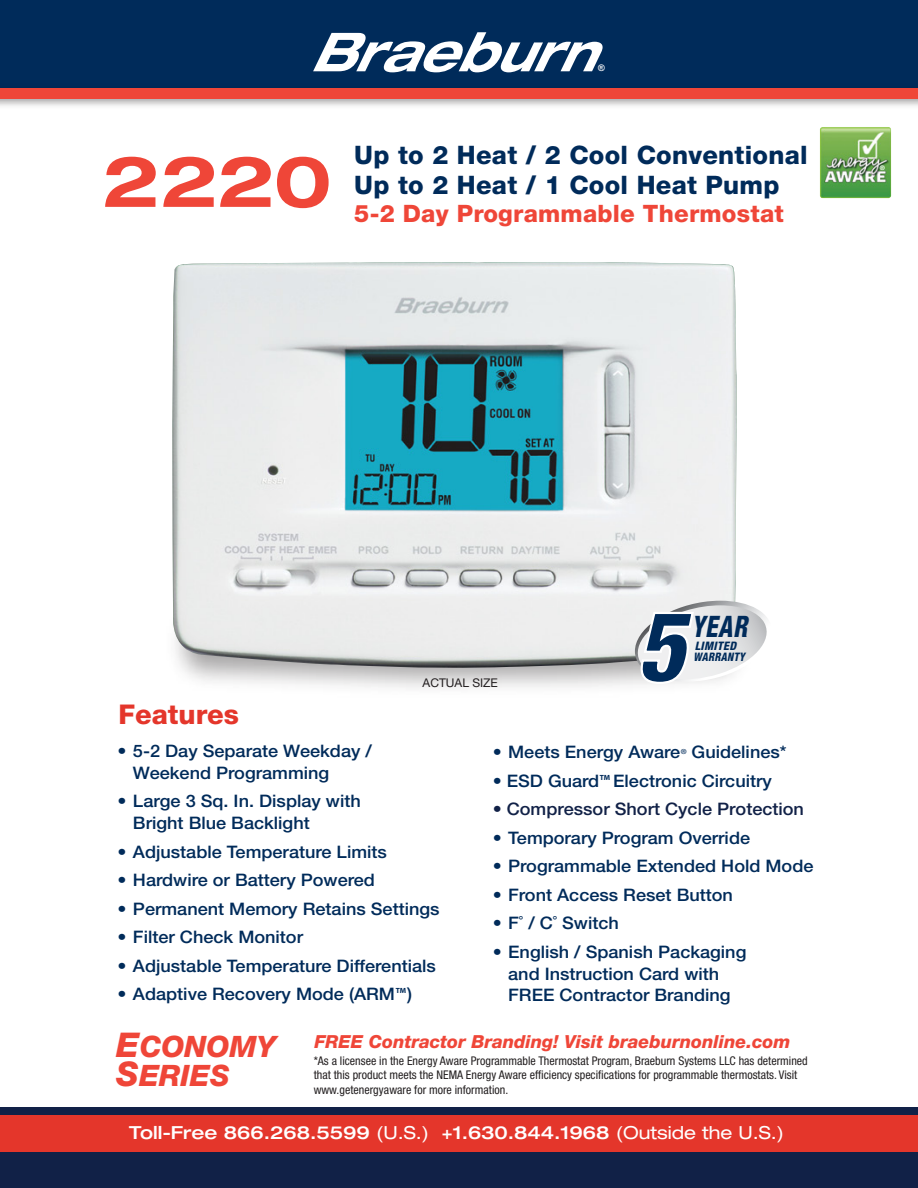
<style>
.page{position:relative;width:918px;height:1188px;background:#fff}
.page>*{position:absolute;margin:0;border:0;box-sizing:border-box;transform-origin:0 0}
.t1{font:italic 900 condensed 98.85px "Helvetica Neue LT Std";color:#002b5a;scale:.94 1}
.t2{font:700 expanded 70.5px "Helvetica Neue LT Std";color:#ef4638}
.t3{font:italic 800 condensed 29.7px "Helvetica Neue LT Std";color:#002b5a;scale:.83 1}
.t4{font:italic 800 29.55px/28.8px "Helvetica Neue LT Std";color:#ef4638}
.t5{font:800 27.15px "Helvetica Neue LT Std";color:#e4362b}
.t6{font:800 25.5px/30px "Helvetica Neue LT Std";letter-spacing:.01em;color:#002b5a}
.t7{font:800 24px "Helvetica Neue LT Std";letter-spacing:.01em;color:#ef4638}
.t8{font:500 expanded 18px "Helvetica Neue LT Std";color:#fff}
.t9{font:italic 800 18px "Helvetica Neue LT Std";color:#ef4638}
.t10{font:500 17.25px/21.8px "Helvetica Neue LT Std";color:#002b5a;scale:1.05 1}
.t11{font:500 17.25px "Helvetica Neue LT Std";color:#112147;scale:1.05 1}
.t12{font:condensed 12px/14.4px "Helvetica Neue LT Std";color:#231f20}
.t13{font:12px "Helvetica Neue LT Std";color:#231f20}
.t14{font:italic 800 condensed 11.7px "Helvetica Neue LT Std";letter-spacing:.03em;color:#002b5a;scale:.9 1}
.t15{font:italic 800 condensed 11.7px "Helvetica Neue LT Std";letter-spacing:.03em;color:#002b5a}
.t16{font:700 9px "Arial";color:#fff}
.t17{font:700 7.5px "Myriad";color:#002b5a}
.t18{font:500 7.05px "Helvetica Neue LT Std";color:#002b5a;scale:1.05 1}
.t19{font:700 6.3px "Helvetica Neue LT Std";color:#fff}
.s1{font-size:34.05px}
.s2{font-weight:400}
</style>
<div class="page">
<div style="left:0;top:0;width:918px;height:96px;background:#002b5a"></div>
<div style="left:0;top:1114px;width:918px;height:61px;background:#e4362b"></div>
<div style="left:0;top:1153px;width:918px;height:35px;background:#112147"></div>
<div style="left:0;top:1107px;width:918px;height:8px;background:#112147"></div>
<svg style="left:313px;top:32px;width:290px;height:40px"></svg>
<img style="left:0;top:88px;width:918px;height:18px">
<div style="left:0;top:89px;width:918px;height:10px;background:#ef4638"></div>
<img style="left:171px;top:262px;width:566px;height:408px">
<svg style="left:180px;top:601px;width:587px;height:85px;background:#ddd"></svg>
<img style="left:820px;top:127px;width:71px;height:71px">
<p class="t16" style="left:598px;top:62px;width:8px">®</p>
<p class="t2" style="left:102px;top:138px;width:231px">2220</p>
<p class="t6" style="left:354px;top:139px;width:455px">Up to 2 Heat / 2 Cool Conventional<br>Up to 2 Heat / 1 Cool Heat Pump</p>
<p class="t7" style="left:354px;top:199px;width:431px">5-2 Day Programmable Thermostat</p>
<p class="t19" style="left:880px;top:164px;width:7px">®</p>
<p class="t13" style="left:423px;top:675px;width:77px">ACTUAL SIZE</p>
<p class="t1" style="left:637px;top:585px;width:53px">5</p>
<p class="t3" style="left:691px;top:608px;width:69px">YEAR</p>
<p class="t15" style="left:695px;top:638px;width:43px">LIMITED</p>
<p class="t14" style="left:694px;top:649px;width:58px">WARRANTY</p>
<p class="t5" style="left:119px;top:698px;width:122px">Features</p>
<p class="t10" style="left:133px;top:740px;width:229px;text-indent:-16px">• 5-2 Day Separate Weekday /<br>Weekend Programming</p>
<p class="t10" style="left:133px;top:790px;width:218px;text-indent:-16px">• Large 3 Sq. In. Display with<br>Bright Blue Backlight</p>
<p class="t10" style="left:117px;top:840px;width:258px">• Adjustable Temperature Limits</p>
<p class="t10" style="left:117px;top:869px;width:247px">• Hardwire or Battery Powered</p>
<p class="t10" style="left:117px;top:897px;width:308px">• Permanent Memory Retains Settings</p>
<p class="t10" style="left:117px;top:926px;width:178px">• Filter Check Monitor</p>
<p class="t10" style="left:117px;top:954px;width:305px">• Adjustable Temperature Differentials</p>
<p class="t10" style="left:117px;top:983px;width:282px">• Adaptive Recovery Mode (ARM )</p>
<p class="t17" style="left:396px;top:986px;width:12px">TM</p>
<p class="t10" style="left:493px;top:741px;width:180px">• Meets Energy Aware</p>
<p class="t18" style="left:681px;top:748px;width:7px">®</p>
<p class="t10" style="left:692px;top:741px;width:92px">Guidelines*</p>
<p class="t10" style="left:493px;top:770px;width:267px">• ESD Guard Electronic Circuitry</p>
<p class="t11" style="left:493px;top:799px;width:298px">• Compressor Short Cycle Protection</p>
<p class="t10" style="left:493px;top:827px;width:247px">• Temporary Program Override</p>
<p class="t10" style="left:493px;top:855px;width:307px">• Programmable Extended Hold Mode</p>
<p class="t10" style="left:493px;top:884px;width:230px">• Front Access Reset Button</p>
<p class="t10" style="left:493px;top:912px;width:122px">• F˚ / C˚ Switch</p>
<p class="t10" style="left:508px;top:941px;width:228px;text-indent:-16px">• English / Spanish Packaging and Instruction Card with<br>FREE Contractor Branding</p>
<p class="t17" style="left:600px;top:774px;width:12px">TM</p>
<p class="t4" style="left:116px;top:1032px;width:161px"><span class="s1">E</span>CONOMY<br><span class="s1">S</span>ERIES</p>
<p class="t9" style="left:315px;top:1031px;width:478px">FREE Contractor Branding! Visit braeburnonline.com</p>
<p class="t12" style="left:314px;top:1053px;width:496px">*As a licensee in the Energy Aware Programmable Thermostat Program, Braeburn Systems LLC has determined that this product meets the NEMA Energy Aware efficiency specifications for programmable thermostats. Visit www.getenergyaware for more information.</p>
<p class="t8" style="left:129px;top:1121px;width:657px">Toll-Free 866.268.5599 <span class="s2">(U.S.)</span> +1.630.844.1968 <span class="s2">(Outside the U.S.)</span></p>
</div>
